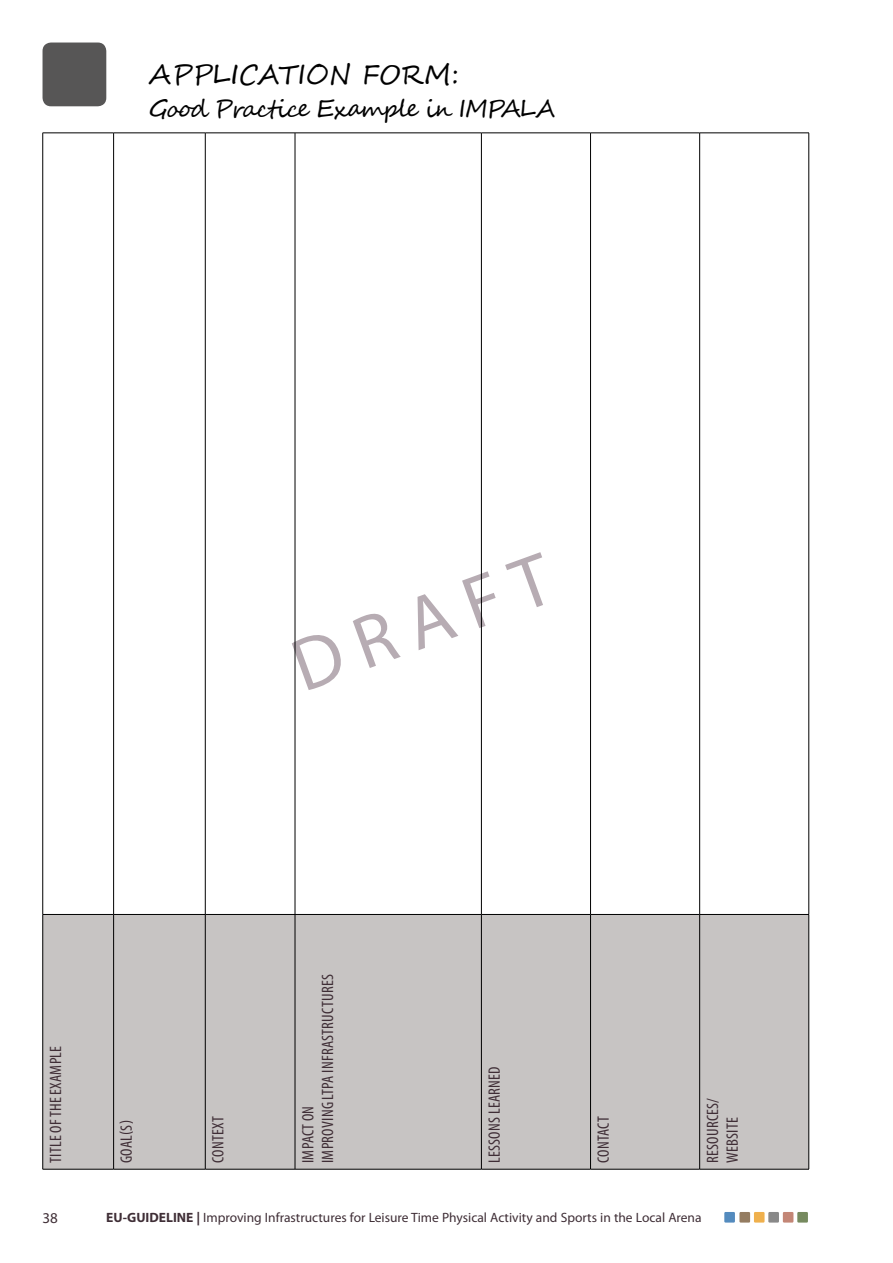
<style>
.page{position:relative;width:893px;height:1263px;background:#fff}
.page>*{position:absolute;margin:0;border:0;box-sizing:border-box;transform-origin:0 0}
.t1{font:75px "Myriad Pro";color:#b7acb3}
.t2{font:27px "Segoe Script";letter-spacing:-.005em;color:#000}
.t3{font:24px "Segoe Script";letter-spacing:-.06em;color:#000}
.t4{font:condensed 16.5px/19.8px "Myriad Pro";letter-spacing:.015em;color:#3f2e36}
.t5{font:15px "Myriad Pro";color:#3f2e36}
.t6{font:13.5px "Myriad Pro";color:#3f2e36}
.s1{font-weight:700}
</style>
<div class="page">
<div style="left:739px;top:1212px;width:11px;height:10px;background:#947c61"></div>
<div style="left:797px;top:1212px;width:11px;height:10px;background:#768a5f"></div>
<div style="left:783px;top:1212px;width:10px;height:10px;background:#c38676"></div>
<div style="left:768px;top:1212px;width:11px;height:10px;background:#898989"></div>
<div style="left:754px;top:1212px;width:11px;height:10px;background:#efb04d"></div>
<div style="left:724px;top:1212px;width:11px;height:10px;background:#548bbe"></div>
<div style="left:43px;top:915px;width:765px;height:254px;background:#c7c4c3"></div>
<hr style="left:43px;top:133px;width:71px;height:1px;background:#000">
<hr style="left:42px;top:133px;width:1px;height:781px;background:#000">
<hr style="left:114px;top:133px;width:91px;height:1px;background:#000">
<hr style="left:113px;top:133px;width:1px;height:781px;background:#000">
<hr style="left:205px;top:133px;width:90px;height:1px;background:#000">
<hr style="left:205px;top:133px;width:1px;height:781px;background:#000">
<hr style="left:295px;top:133px;width:186px;height:1px;background:#000">
<hr style="left:295px;top:133px;width:1px;height:781px;background:#000">
<hr style="left:481px;top:133px;width:109px;height:1px;background:#000">
<hr style="left:481px;top:133px;width:1px;height:781px;background:#000">
<hr style="left:590px;top:133px;width:110px;height:1px;background:#000">
<hr style="left:590px;top:133px;width:1px;height:781px;background:#000">
<hr style="left:700px;top:133px;width:109px;height:1px;background:#000">
<hr style="left:699px;top:133px;width:1px;height:781px;background:#000">
<hr style="left:808px;top:133px;width:1px;height:781px;background:#000">
<hr style="left:43px;top:914px;width:71px;height:1px;background:#000">
<hr style="left:42px;top:915px;width:1px;height:254px;background:#000">
<hr style="left:114px;top:914px;width:91px;height:1px;background:#000">
<hr style="left:113px;top:915px;width:1px;height:254px;background:#000">
<hr style="left:205px;top:914px;width:90px;height:1px;background:#000">
<hr style="left:205px;top:915px;width:1px;height:254px;background:#000">
<hr style="left:295px;top:914px;width:186px;height:1px;background:#000">
<hr style="left:295px;top:915px;width:1px;height:254px;background:#000">
<hr style="left:481px;top:914px;width:109px;height:1px;background:#000">
<hr style="left:481px;top:915px;width:1px;height:254px;background:#000">
<hr style="left:590px;top:914px;width:110px;height:1px;background:#000">
<hr style="left:590px;top:915px;width:1px;height:254px;background:#000">
<hr style="left:700px;top:914px;width:109px;height:1px;background:#000">
<hr style="left:699px;top:915px;width:1px;height:254px;background:#000">
<hr style="left:808px;top:915px;width:1px;height:254px;background:#000">
<hr style="left:43px;top:1169px;width:71px;height:1px;background:#000">
<hr style="left:114px;top:1169px;width:91px;height:1px;background:#000">
<hr style="left:205px;top:1169px;width:90px;height:1px;background:#000">
<hr style="left:295px;top:1169px;width:186px;height:1px;background:#000">
<hr style="left:481px;top:1169px;width:109px;height:1px;background:#000">
<hr style="left:590px;top:1169px;width:110px;height:1px;background:#000">
<hr style="left:700px;top:1169px;width:109px;height:1px;background:#000">
<div style="left:43px;top:43px;width:63px;height:63px;background:#575656;border-radius:9px"></div>
<h2 class="t2" style="left:149px;top:53px;width:312px">APPLICATION FORM:</h2>
<h3 class="t3" style="left:149px;top:89px;width:408px">Good Practice Example in IMPALA</h3>
<h1 class="t1" style="left:279px;top:625px;width:272px;rotate:-20deg">DRAFT</h1>
<p class="t4" style="left:46px;top:1163px;width:117px;rotate:-90deg">TITLE OF THE EXAMPLE</p>
<p class="t4" style="left:116px;top:1163px;width:44px;rotate:-90deg">Goal(s)</p>
<p class="t4" style="left:208px;top:1163px;width:46px;rotate:-90deg">Context</p>
<p class="t4" style="left:298px;top:1163px;width:190px;rotate:-90deg">Impact on<br>improving LTPA infrastructures</p>
<p class="t4" style="left:484px;top:1163px;width:96px;rotate:-90deg">LESSONS LEARNED</p>
<p class="t4" style="left:593px;top:1163px;width:46px;rotate:-90deg">Contact</p>
<p class="t4" style="left:702px;top:1163px;width:66px;rotate:-90deg">Resources/ website</p>
<p class="t5" style="left:43px;top:1209px;width:17px">38</p>
<p class="t6" style="left:106px;top:1209px;width:597px"><span class="s1">EU-GUIDELINE |</span> I mproving I nfrastructures for Leisure Time Physical Activity and Sports in the Local Arena</p>
</div>
